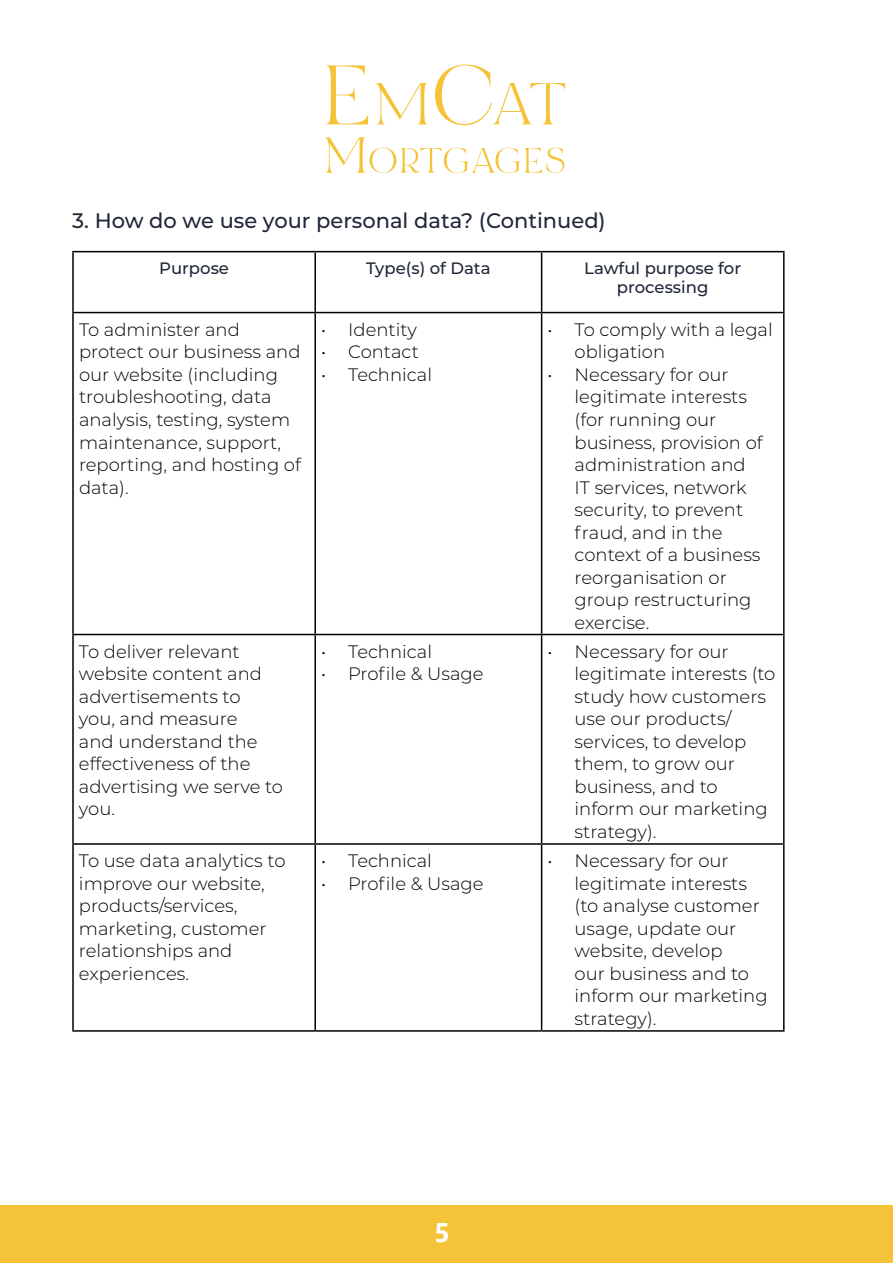
<style>
.page{position:relative;width:893px;height:1263px;background:#fff}
.page>*{position:absolute;margin:0;border:0;box-sizing:border-box;transform-origin:0 0}
.t1{font:700 27px "Segoe UI";color:#fff}
.t2{font:500 21px "Montserrat";color:#202738}
.t3{font:300 18px/22.5px "Montserrat";color:#000101}
.t4{font:500 16.5px/19.8px "Montserrat";color:#202738;text-align:center}
</style>
<div class="page">
<svg style="left:376px;top:83px;width:52px;height:41px"></svg>
<svg style="left:326px;top:65px;width:42px;height:59px"></svg>
<svg style="left:325px;top:137px;width:240px;height:36px"></svg>
<svg style="left:435px;top:65px;width:130px;height:61px"></svg>
<div style="left:0;top:1205px;width:893px;height:58px;background:#f5c337"></div>
<hr style="left:314px;top:252px;width:2px;height:60px;background:#000">
<hr style="left:541px;top:252px;width:1px;height:60px;background:#000">
<hr style="left:72px;top:313px;width:2px;height:321px;background:#000">
<hr style="left:314px;top:313px;width:2px;height:321px;background:#000">
<hr style="left:541px;top:313px;width:1px;height:321px;background:#000">
<hr style="left:783px;top:313px;width:2px;height:321px;background:#000">
<hr style="left:72px;top:634px;width:243px;height:1px;background:#000">
<hr style="left:72px;top:635px;width:2px;height:208px;background:#000">
<hr style="left:315px;top:634px;width:227px;height:1px;background:#000">
<hr style="left:314px;top:635px;width:2px;height:208px;background:#000">
<hr style="left:542px;top:634px;width:243px;height:1px;background:#000">
<hr style="left:541px;top:635px;width:1px;height:208px;background:#000">
<hr style="left:783px;top:635px;width:2px;height:208px;background:#000">
<hr style="left:72px;top:843px;width:243px;height:2px;background:#000">
<hr style="left:72px;top:845px;width:2px;height:185px;background:#000">
<hr style="left:315px;top:843px;width:227px;height:2px;background:#000">
<hr style="left:314px;top:845px;width:2px;height:185px;background:#000">
<hr style="left:542px;top:843px;width:243px;height:2px;background:#000">
<hr style="left:541px;top:845px;width:1px;height:185px;background:#000">
<hr style="left:783px;top:845px;width:2px;height:185px;background:#000">
<hr style="left:72px;top:1030px;width:243px;height:2px;background:#000">
<hr style="left:315px;top:1030px;width:227px;height:2px;background:#000">
<hr style="left:542px;top:1030px;width:243px;height:2px;background:#000">
<hr style="left:72px;top:251px;width:243px;height:1px;background:#000">
<hr style="left:72px;top:252px;width:2px;height:60px;background:#000">
<hr style="left:315px;top:251px;width:227px;height:1px;background:#000">
<hr style="left:542px;top:251px;width:243px;height:1px;background:#000">
<hr style="left:783px;top:252px;width:2px;height:60px;background:#000">
<hr style="left:72px;top:312px;width:243px;height:1px;background:#000">
<hr style="left:315px;top:312px;width:227px;height:1px;background:#000">
<hr style="left:542px;top:312px;width:243px;height:1px;background:#000">
<p class="t2" style="left:72px;top:205px;width:535px">3. How do we use your personal data? (Continued)</p>
<p class="t4" style="left:159px;top:257px;width:71px">Purpose</p>
<p class="t4" style="left:366px;top:257px;width:126px">Type(s) of Data</p>
<p class="t4" style="left:584px;top:257px;width:158px">Lawful purpose for processing</p>
<p class="t3" style="left:79px;top:318px;width:224px">To administer and protect our business and our website (including troubleshooting, data analysis, testing, system maintenance, support, reporting, and hosting of data).</p>
<p class="t3" style="left:321px;top:318px;width:97px">• Identity</p>
<p class="t3" style="left:575px;top:318px;width:200px;text-indent:-27px">• To comply with a legal obligation</p>
<p class="t3" style="left:575px;top:363px;width:190px;text-indent:-27px">• Necessary for our legitimate interests (for running our business, provision of administration and<br>IT services, network security, to prevent fraud, and in the context of a business reorganisation or group restructuring exercise.</p>
<p class="t3" style="left:321px;top:340px;width:99px">• Contact</p>
<p class="t3" style="left:321px;top:363px;width:112px">• Technical</p>
<p class="t3" style="left:79px;top:640px;width:206px">To deliver relevant website content and advertisements to<br>you, and measure<br>and understand the effectiveness of the advertising we serve to you.</p>
<p class="t3" style="left:321px;top:640px;width:112px">• Technical</p>
<p class="t3" style="left:321px;top:662px;width:164px">• Profile &amp; Usage</p>
<p class="t3" style="left:79px;top:849px;width:208px">To use data analytics to improve our website, products/services, marketing, customer relationships and experiences.</p>
<p class="t3" style="left:321px;top:849px;width:112px">• Technical</p>
<p class="t3" style="left:321px;top:872px;width:164px">• Profile &amp; Usage</p>
<p class="t3" style="left:575px;top:640px;width:202px;text-indent:-27px">• Necessary for our legitimate interests (to study how customers use our products/ services, to develop them, to grow our business, and to inform our marketing strategy).</p>
<p class="t3" style="left:575px;top:849px;width:195px;text-indent:-27px">• Necessary for our legitimate interests (to analyse customer usage, update our website, develop<br>our business and to inform our marketing strategy).</p>
<h1 class="t1" style="left:431px;top:1202px;width:21px">25</h1>
</div>
